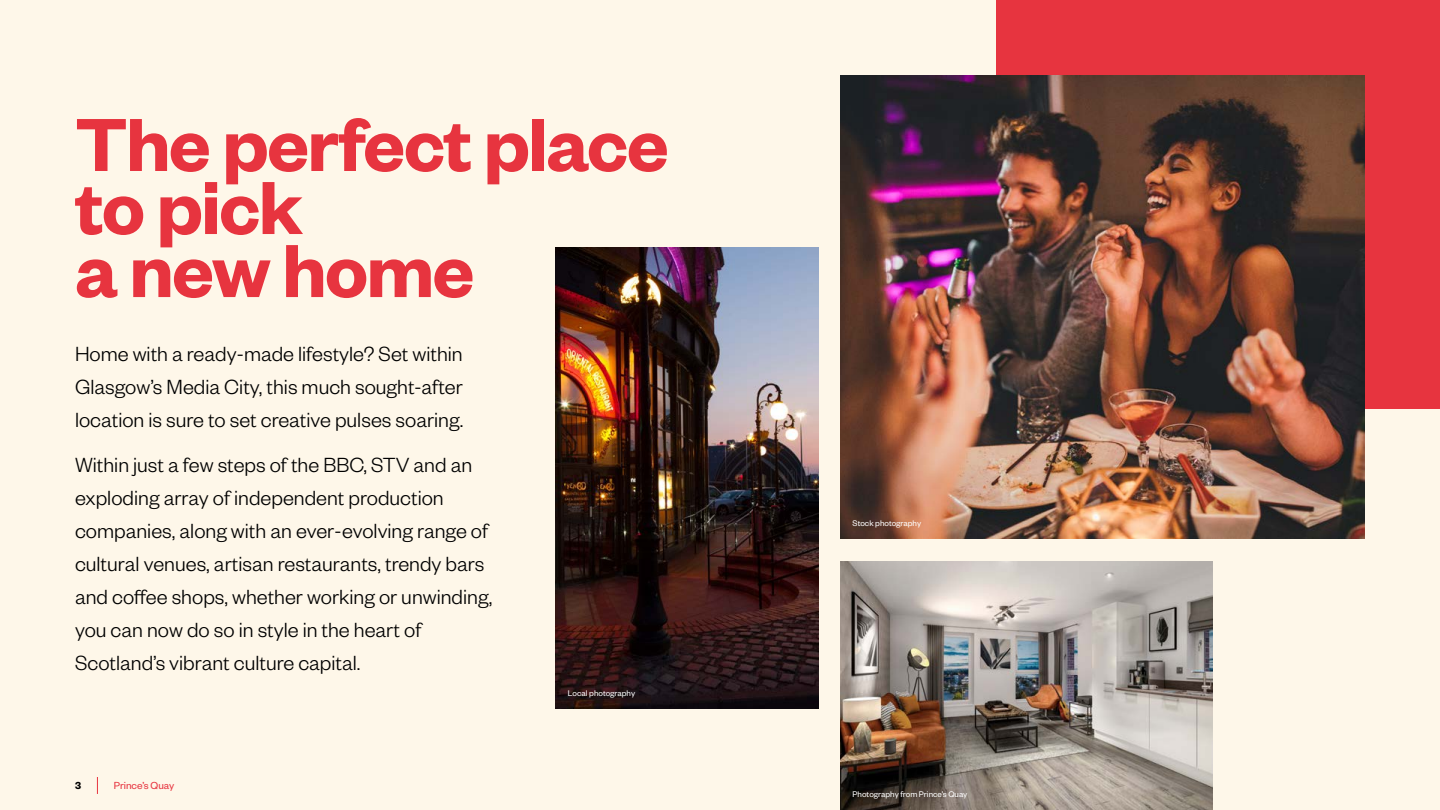
<style>
.page{position:relative;width:1440px;height:810px;background:#fef7e9}
.page>*{position:absolute;margin:0;border:0;box-sizing:border-box;transform-origin:0 0}
.t1{font:600 82.5px/63px "Founders Grotesk";letter-spacing:-.02em;color:#e7343f}
.t2{font:300 22.5px/33px "Founders Grotesk";color:#000;text-align:justify}
.t3{font:11.25px "Founders Grotesk";color:#e7343f}
.t4{font:600 11.25px "Founders Grotesk";color:#000}
.t5{font:9px "Founders Grotesk";color:#fff}
</style>
<div class="page">
<div style="left:996px;top:1px;width:444px;height:408px;background:#e7343f"></div>
<img style="left:841px;top:75px;width:524px;height:464px">
<img style="left:841px;top:562px;width:371px;height:248px">
<img style="left:556px;top:248px;width:262px;height:461px">
<svg style="left:97px;top:777px;width:1px;height:17px"></svg>
<h1 class="t1" style="left:75px;top:109px;width:595px">The perfect place to pick<br>a new home</h1>
<p class="t2" style="left:75px;top:336px;width:390px">Home with a ready-made lifestyle? Set within Glasgow’s Media City, this much sought-after location is sure to set creative pulses soaring.</p>
<p class="t2" style="left:75px;top:447px;width:419px;text-align:left">Within just a few steps of the BBC, STV and an exploding array of independent production companies, along with an ever-evolving range of cultural venues, artisan restaurants, trendy bars and coffee shops, whether working or unwinding, you can now do so in style in the heart of Scotland’s vibrant culture capital.</p>
<p class="t4" style="left:75px;top:779px;width:8px">3</p>
<p class="t3" style="left:114px;top:779px;width:62px">Prince’s Quay</p>
<p class="t5" style="left:568px;top:688px;width:69px">Local photography</p>
<p class="t5" style="left:853px;top:518px;width:70px">Stock photography</p>
<p class="t5" style="left:853px;top:789px;width:116px">Photography from Prince’s Quay</p>
</div>
